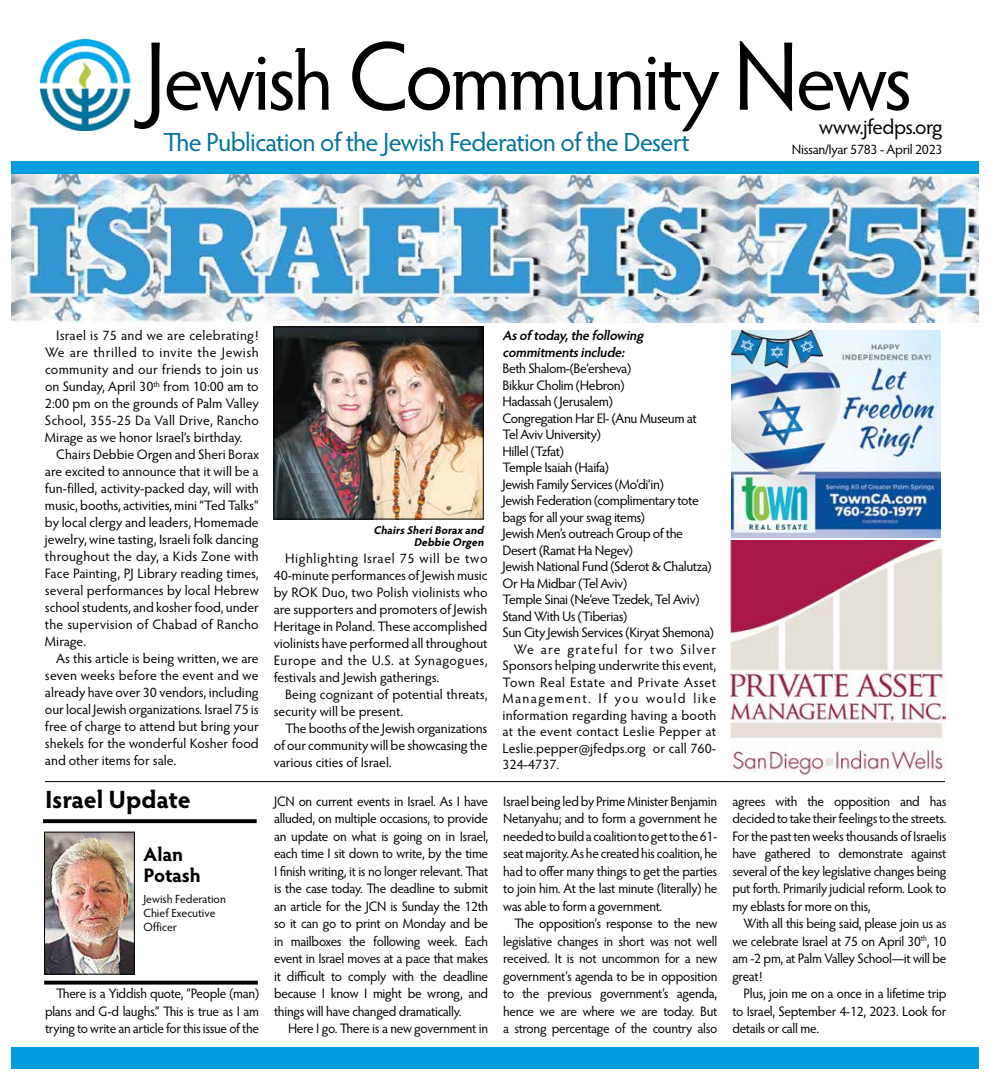
<style>
.page{position:relative;width:990px;height:1080px;background:#fff}
.page>*{position:absolute;margin:0;border:0;box-sizing:border-box;transform-origin:0 0}
.t1{font:84px "Hypatia Sans Pro";letter-spacing:-.04em;color:#000}
.t2{font:26.25px "Hypatia Sans Pro";letter-spacing:-.025em;color:#00739c}
.t3{font:700 25px "Hypatia Sans Pro";letter-spacing:-.005em;color:#000}
.t4{font:21px "Hypatia Sans Pro";letter-spacing:-.025em;color:#000}
.t5{font:700 19.75px/21px "Hypatia Sans Pro";letter-spacing:-.005em;color:#000}
.t6{font:13.75px/17.5px "Hypatia Sans Pro";letter-spacing:-.02em;color:#000;text-align:justify}
.t7{font:13.75px/17px "Hypatia Sans Pro";letter-spacing:.005em;color:#000}
.t8{font:italic 600 13.75px/16.5px "Hypatia Sans Pro";color:#000}
.t9{font:13.75px "Hypatia Sans Pro";letter-spacing:.015em;color:#000}
.t10{font:13.75px "Hypatia Sans Pro";letter-spacing:.02em;color:#000}
.t11{font:13.75px "Hypatia Sans Pro";letter-spacing:.035em;color:#000}
.t12{font:13.75px "Hypatia Sans Pro";letter-spacing:.08em;color:#000}
.t13{font:13.75px "Hypatia Sans Pro";letter-spacing:.1em;color:#000}
.t14{font:11.75px/14.5px "Hypatia Sans Pro";color:#000}
.t15{font:italic 700 11.25px/11.9px "Hypatia Sans Pro";color:#000;text-align:right}
.s1{font-size:98px}
.s2{font-size:92.75px}
</style>
<div class="page">
<img style="left:730px;top:540px;width:215px;height:236px">
<img style="left:40px;top:40px;width:91px;height:90px">
<div style="left:11px;top:161px;width:968px;height:14px;background:#009ede"></div>
<div style="left:11px;top:1047px;width:968px;height:22px;background:#009ede"></div>
<img style="left:11px;top:175px;width:968px;height:148px">
<img style="left:731px;top:330px;width:210px;height:207px">
<img style="left:276px;top:329px;width:206px;height:188px">
<div style="left:274px;top:327px;width:210px;height:192px;border:1px solid #000"></div>
<hr style="left:45px;top:781px;width:900px;height:1px;background:#000">
<img style="left:46px;top:834px;width:87px;height:139px">
<div style="left:44px;top:832px;width:91px;height:143px;border:1px solid #000"></div>
<svg style="left:43px;top:819px;width:214px;height:4px"></svg>
<svg style="left:44px;top:981px;width:214px;height:4px"></svg>
<h1 class="t1" style="left:144px;top:25px;width:770px"><span class="s1">J</span>ewish <span class="s1">C</span><span class="s2">o</span>mmunity <span class="s1">N</span>ews</h1>
<h2 class="t2" style="left:163px;top:125px;width:528px">The Publication of the Jewish Federation of the Desert</h2>
<h3 class="t4" style="left:819px;top:113px;width:125px">www.jfedps.org</h3>
<p class="t6" style="left:792px;top:140px;width:152px">Nissan/Iyar 5783 - April 2023</p>
<p class="t6" style="left:45px;top:327px;width:215px;line-height:17px;text-indent:11px">Israel is 75 and we are celebrating!<br>We are thrilled to invite the Jewish community and our friends to join us on Sunday, April 30<sup>th</sup> from 10:00 am to 2:00 pm on the grounds of Palm Valley School, 355-25 Da Vall Drive, Rancho Mirage as we honor Israel’s birthday.</p>
<p class="t6" style="left:45px;top:446px;width:215px;line-height:17px;text-indent:11px">Chairs Debbie Orgen and Sheri Borax are excited to announce that it will be a fun-filled, activity-packed day, will with music, booths, activities, mini “Ted Talks” by local clergy and leaders, Homemade jewelry, wine tasting, Israeli folk dancing throughout the day, a Kids Zone with Face Painting, PJ Library reading times, several performances by local Hebrew school students, and kosher food, under the supervision of Chabad of Rancho Mirage.</p>
<p class="t6" style="left:45px;top:650px;width:215px;line-height:17px;text-indent:11px">As this article is being written, we are seven weeks before the event and we already have over 30 vendors, including our local Jewish organizations. Israel 75 is free of charge to attend but bring your shekels for the wonderful Kosher food and other items for sale.</p>
<h3 class="t3" style="left:45px;top:781px;width:147px">Israel Update</h3>
<h3 class="t5" style="left:143px;top:842px;width:59px">Alan<br>Potash</h3>
<p class="t14" style="left:143px;top:891px;width:84px">Jewish Federation<br>Chief Executive<br>Officer</p>
<p class="t6" style="left:45px;top:984px;width:216px;text-indent:11px">There is a Yiddish quote, “People (man) plans and G-d laughs.” This is true as I am trying to write an article for this issue of the</p>
<p class="t15" style="left:374px;top:523px;width:114px">ChairsSheriBorax and<br>Debbie Orgen</p>
<p class="t6" style="left:274px;top:549px;width:215px;line-height:17px;text-indent:11px">Highlighting Israel 75 will be two 40-minute performances of Jewish music by ROK Duo, two Polish violinists who are supporters and promoters of Jewish Heritage in Poland. These accomplished violinists have performed all throughout Europe and the U.S. at Synagogues, festivals and Jewish gatherings.</p>
<p class="t7" style="left:274px;top:685px;width:215px;text-indent:11px">Being cognizant of potential threats, security will be present.</p>
<p class="t6" style="left:274px;top:719px;width:215px;line-height:17px;text-indent:11px">The booths of the Jewish organizations of our community will be showcasing the various cities of Israel.</p>
<p class="t6" style="left:274px;top:792px;width:216px">JCN on current events in Israel. As I have alluded, on multiple occasions, to provide an update on what is going on in Israel, each time I sit down to write, by the time I finish writing, it is no longer relevant. That is the case today. The deadline to submit an article for the JCN is Sunday the 12th so it can go to print on Monday and be in mailboxes the following week. Each event in Israel moves at a pace that makes it difficult to comply with the deadline because I know I might be wrong, and things will have changed dramatically.</p>
<p class="t6" style="left:288px;top:1019px;width:202px">Here I go. There is a new government in</p>
<p class="t8" style="left:502px;top:327px;width:146px">Asoftoday,the following commitmentsinclude:</p>
<p class="t6" style="left:502px;top:359px;width:130px">Beth Shalom-(Be’ersheva)</p>
<p class="t6" style="left:502px;top:376px;width:124px">Bikkur Cholim (Hebron)</p>
<p class="t6" style="left:502px;top:392px;width:112px">Hadassah ( Jerusalem)</p>
<p class="t6" style="left:502px;top:409px;width:196px">Congregation Har El- (Anu Museum at</p>
<p class="t6" style="left:502px;top:425px;width:100px">Tel Aviv University)</p>
<p class="t6" style="left:502px;top:442px;width:63px">Hillel (Tzfat)</p>
<p class="t6" style="left:502px;top:458px;width:108px">Temple Isaiah (Haifa)</p>
<p class="t6" style="left:502px;top:475px;width:163px">Jewish Family Services (Mo’di’in)</p>
<p class="t6" style="left:502px;top:491px;width:198px">Jewish Federation (complimentary tote</p>
<p class="t6" style="left:502px;top:508px;width:144px">bags for all your swag items)</p>
<p class="t6" style="left:502px;top:524px;width:182px">Jewish Men’s outreach Group of the</p>
<p class="t6" style="left:502px;top:541px;width:132px">Desert (Ramat Ha Negev)</p>
<p class="t6" style="left:502px;top:557px;width:211px">Jewish National Fund (Sderot &amp; Chalutza)</p>
<p class="t6" style="left:502px;top:574px;width:126px">Or Ha Midbar (Tel Aviv)</p>
<p class="t6" style="left:502px;top:590px;width:199px">Temple Sinai (Ne’eve Tzedek, Tel Aviv)</p>
<p class="t6" style="left:502px;top:607px;width:126px">Stand With Us (Tiberias)</p>
<p class="t6" style="left:502px;top:623px;width:213px">Sun City Jewish Services (Kiryat Shemona)</p>
<p class="t12" style="left:514px;top:640px;width:204px">We are grateful for two Silver</p>
<p class="t6" style="left:502px;top:656px;width:215px">Sponsors helping underwrite this event,</p>
<p class="t11" style="left:502px;top:673px;width:215px">Town Real Estate and Private Asset</p>
<p class="t13" style="left:502px;top:689px;width:215px">Management. If you would like</p>
<p class="t9" style="left:502px;top:706px;width:215px">information regarding having a booth</p>
<p class="t10" style="left:502px;top:722px;width:215px">at the event contact Leslie Pepper at</p>
<p class="t7" style="left:502px;top:739px;width:215px">Leslie.pepper@jfedps.org or call 760-</p>
<p class="t6" style="left:502px;top:755px;width:58px">324-4737.</p>
<p class="t6" style="left:503px;top:792px;width:216px">Israel being led by Prime Minister Benjamin Netanyahu; and to form a government he needed to build a coalition to get to the 61- seat majority. As he created his coalition, he had to offer many things to get the parties to join him. At the last minute (literally) he was able to form a government.</p>
<p class="t6" style="left:503px;top:914px;width:216px;text-indent:11px">The opposition’s response to the new legislative changes in short was not well received. It is not uncommon for a new government’s agenda to be in opposition to the previous government’s agenda, hence we are where we are today. But a strong percentage of the country also</p>
<p class="t6" style="left:732px;top:792px;width:216px">agrees with the opposition and has decided to take their feelings to the streets.<br>For the past ten weeks thousands of Israelis have gathered to demonstrate against several of the key legislative changes being put forth. Primarily judicial reform. Look to my eblasts for more on this,</p>
<p class="t6" style="left:732px;top:914px;width:216px;text-indent:11px">With all this being said, please join us as we celebrate Israel at 75 on April 30<sup>th</sup>, 10 am -2 pm, at Palm Valley School—it will be great!</p>
<p class="t6" style="left:732px;top:984px;width:216px;text-indent:11px">Plus, join me on a once in a lifetime trip to Israel, September 4-12, 2023. Look for details or call me.</p>
</div>
